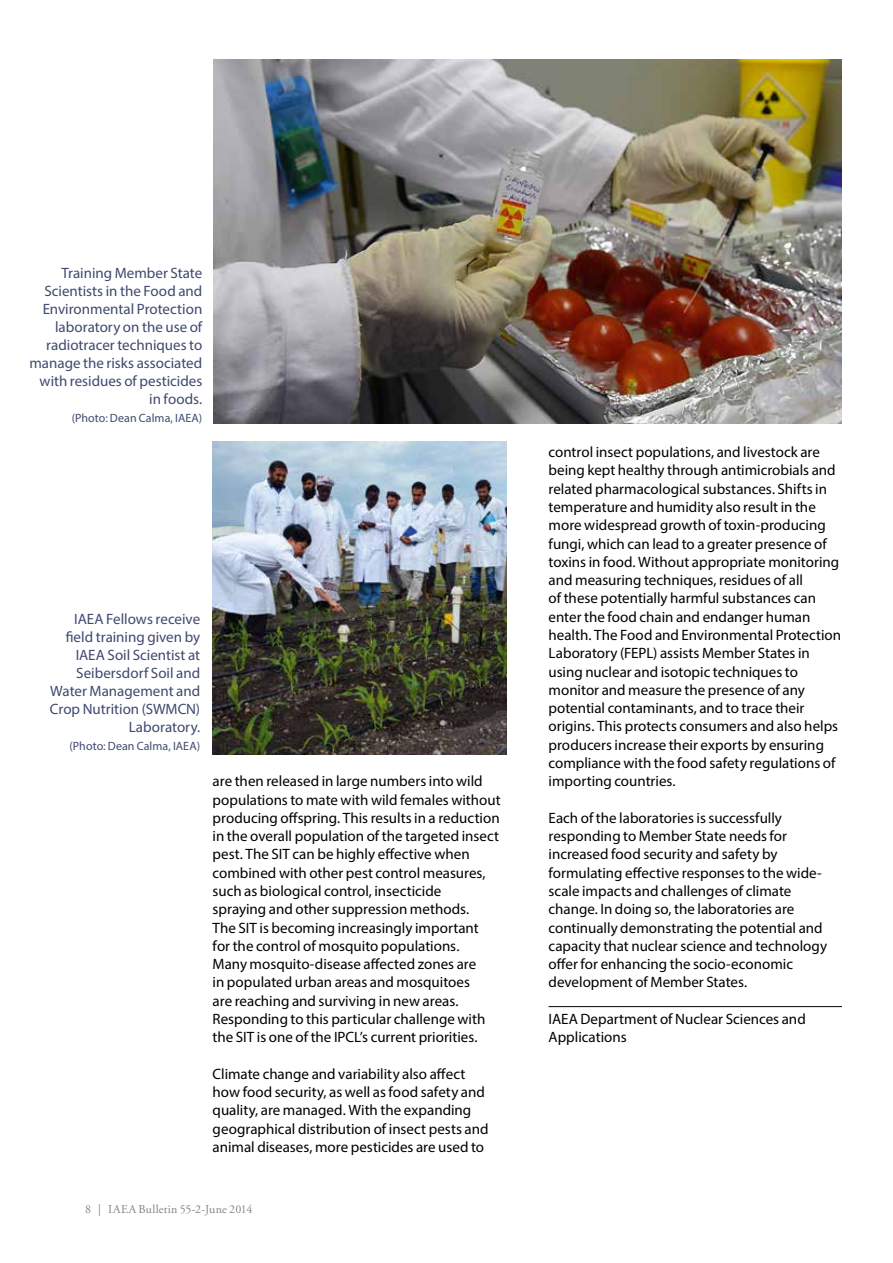
<style>
.page{position:relative;width:893px;height:1263px;background:#fff}
.page>*{position:absolute;margin:0;border:0;box-sizing:border-box;transform-origin:0 0}
.t1{font:15px/18.3px "Myriad Pro";color:#000}
.t2{font:15px/18px "Myriad Pro";color:#3f496e;text-align:right}
.t3{font:12px "Myriad Pro";letter-spacing:.005em;color:#3f496e}
.t4{font:12px "Adobe Garamond Pro";letter-spacing:.015em;color:#858288}
</style>
<div class="page">
<hr style="left:549px;top:1006px;width:293px;height:1px;background:#000">
<img style="left:214px;top:60px;width:628px;height:363px">
<img style="left:213px;top:441px;width:293px;height:313px">
<p class="t2" style="left:29px;top:263px;width:174px">Training Member State<br>Scientists in the Food and<br>Environmental Protection laboratory on the use of radiotracer techniques to manage the risks associated with residues of pesticides in foods.</p>
<p class="t3" style="left:72px;top:410px;width:132px">(Photo: Dean Calma, IAEA)</p>
<p class="t2" style="left:50px;top:610px;width:152px">IAEA Fellows receive field training given by<br>IAEA Soil Scientist at<br>Seibersdorf Soil and<br>Water Management and<br>Crop Nutrition (SWMCN)<br>Laboratory.</p>
<p class="t3" style="left:70px;top:739px;width:132px">(Photo: Dean Calma, IAEA)</p>
<p class="t1" style="left:213px;top:772px;width:290px">are then released in large numbers into wild populations to mate with wild females without producing offspring. This results in a reduction in the overall population of the targeted insect pest. The SIT can be highly effective when combined with other pest control measures, such as biological control, insecticide<br>spraying and other suppression methods.<br>The SIT is becoming increasingly important<br>for the control of mosquito populations.<br>Many mosquito-disease affected zones are<br>in populated urban areas and mosquitoes<br>are reaching and surviving in new areas.<br>Responding to this particular challenge with the SIT is one of the IPCL’s current priorities.</p>
<p class="t1" style="left:213px;top:1064px;width:277px">Climate change and variability also affect how food security, as well as food safety and quality, are managed. With the expanding geographical distribution of insect pests and animal diseases, more pesticides are used to</p>
<p class="t4" style="left:85px;top:1201px;width:169px">8 | IAEA Bulletin 55-2-June 2014</p>
<p class="t1" style="left:549px;top:443px;width:294px">control insect populations, and livestock are being kept healthy through antimicrobials and related pharmacological substances. Shifts in temperature and humidity also result in the more widespread growth of toxin-producing fungi, which can lead to a greater presence of toxins in food. Without appropriate monitoring and measuring techniques, residues of all<br>of these potentially harmful substances can enter the food chain and endanger human health. The Food and Environmental Protection Laboratory (FEPL) assists Member States in using nuclear and isotopic techniques to monitor and measure the presence of any potential contaminants, and to trace their origins. This protects consumers and also helps producers increase their exports by ensuring compliance with the food safety regulations of importing countries.</p>
<p class="t1" style="left:549px;top:808px;width:280px">Each of the laboratories is successfully responding to Member State needs for increased food security and safety by formulating effective responses to the wide&shy;scale impacts and challenges of climate change. In doing so, the laboratories are continually demonstrating the potential and capacity that nuclear science and technology offer for enhancing the socio-economic development of Member States.</p>
<p class="t1" style="left:549px;top:1010px;width:259px">IAEA Department of Nuclear Sciences and<br>Applications</p>
</div>
